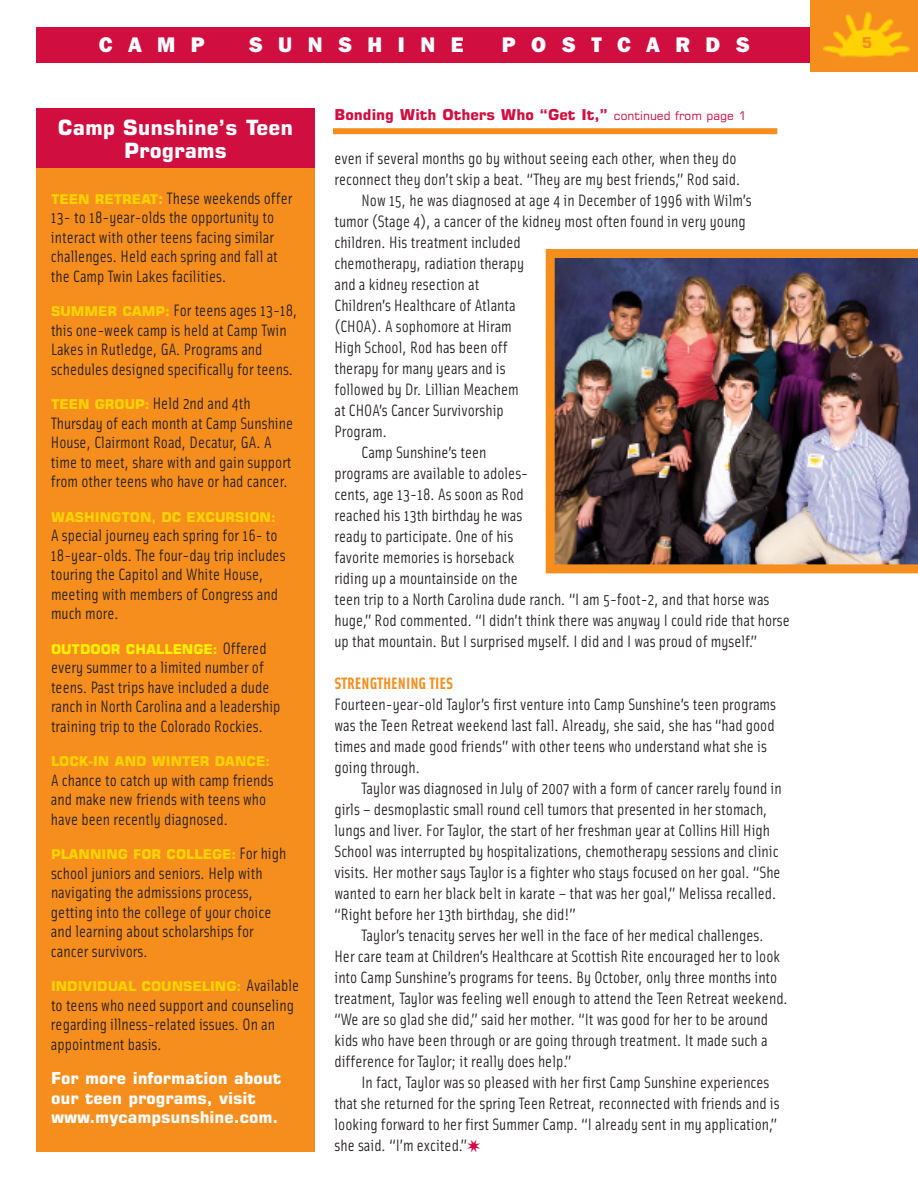
<style>
.page{position:relative;width:918px;height:1188px;background:#fff}
.page>*{position:absolute;margin:0;border:0;box-sizing:border-box;transform-origin:0 0}
.t1{font:700 21px/22.5px "Square 721 BT";color:#fff;text-align:center}
.t2{font:800 21px "Franklin Gothic IT Cby BT";letter-spacing:.74em;color:#fff}
.t3{font:16.5px/19.5px "Solex";color:#231f20}
.t4{font:700 16.5px/19.5px "Square 721 BT";color:#fff}
.t5{font:700 16.5px "Solex";color:#f68e1e}
.t6{font:700 15px "Square 721 BT";color:#d10e40}
.t7{font:700 15px "Square 721 BT";color:#f68e1e}
.t8{font:700 13.5px "Square 721 BT";color:#fed304}
.t9{font:700 13.5px "Square 721 BT";color:#fff101}
.s1{font-family:"Square 721 BT";font-weight:700;font-size:13.5px;color:#fed304}
.s2{font-family:"Square 721 BT";font-weight:700;font-size:15px;color:#fed304}
.s3{font-family:"Solex";font-weight:400;font-size:16.5px;color:#231f20}
.s4{font-weight:400;font-size:12px}
.s5{color:#d10e40}
</style>
<div class="page">
<div style="left:36px;top:27px;width:846px;height:36px;background:#d10e40"></div>
<div style="left:810px;top:0;width:108px;height:72px;background:#f68e1e"></div>
<img style="left:824px;top:13px;width:86px;height:45px">
<div style="left:36px;top:162px;width:279px;height:990px;background:#f68e1e"></div>
<div style="left:36px;top:108px;width:279px;height:59px;background:#d10e40"></div>
<div style="left:333px;top:128px;width:444px;height:6px;background:#f68e1e"></div>
<img style="left:546px;top:249px;width:372px;height:324px">
<p class="t2" style="left:99px;top:37px;width:107px">CAMP</p>
<p class="t2" style="left:249px;top:37px;width:217px">SUNSHINE</p>
<p class="t2" style="left:502px;top:37px;width:249px">POSTCARDS</p>
<p class="t7" style="left:862px;top:37px;width:12px">5</p>
<p class="t1" style="left:58px;top:119px;width:237px">Camp Sunshine’s Teen<br>Programs</p>
<p class="t3" style="left:51px;top:188px;width:243px"><span class="s1">TEEN RETREAT</span><span class="s2">:</span> These weekends offer 13- to 18-year-olds the opportunity to interact with other teens facing similar challenges. Held each spring and fall at the Camp Twin Lakes facilities.</p>
<p class="t3" style="left:51px;top:301px;width:248px"><span class="s1">SUMMER CAMP:</span> For teens ages 13-18, this one-week camp is held at Camp Twin Lakes in Rutledge, GA. Programs and schedules designed specifically for teens.</p>
<p class="t3" style="left:51px;top:394px;width:244px"><span class="s1">TEEN GROUP:</span> Held 2nd and 4th Thursday of each month at Camp Sunshine House, Clairmont Road, Decatur, GA. A time to meet, share with and gain support from other teens who have or had cancer.</p>
<p class="t8" style="left:51px;top:512px;width:226px">WASHINGTON, DC EXCURSION:</p>
<p class="t3" style="left:51px;top:526px;width:236px">A special journey each spring for 16- to 18-year-olds. The four-day trip includes touring the Capitol and White House, meeting with members of Congress and much more.</p>
<p class="t9" style="left:51px;top:644px;width:217px">OUTDOOR CHALLENGE: <span class="s3">Offered</span></p>
<p class="t3" style="left:51px;top:658px;width:231px">every summer to a limited number of teens. Past trips have included a dude ranch in North Carolina and a leadership training trip to the Colorado Rockies.</p>
<p class="t8" style="left:51px;top:756px;width:221px">LOCK-IN AND WINTER DANCE:</p>
<p class="t3" style="left:51px;top:770px;width:224px">A chance to catch up with camp friends and make new friends with teens who have been recently diagnosed.</p>
<p class="t8" style="left:51px;top:849px;width:237px">PLANNING FOR COLLEGE: <span class="s3">For high</span></p>
<p class="t3" style="left:51px;top:863px;width:222px">school juniors and seniors. Help with navigating the admissions process, getting into the college of your choice and learning about scholarships for cancer survivors.</p>
<p class="t8" style="left:51px;top:981px;width:250px">INDIVIDUAL COUNSELING: <span class="s3">Available</span></p>
<p class="t3" style="left:51px;top:995px;width:245px">to teens who need support and counseling regarding illness-related issues. On an appointment basis.</p>
<p class="t4" style="left:51px;top:1070px;width:232px">For more information about our teen programs, visit www.mycampsunshine.com.</p>
<p class="t6" style="left:334px;top:109px;width:414px">Bonding With Others Who “Get It,” <span class="s4">continued from page 1</span></p>
<p class="t3" style="left:334px;top:149px;width:404px">even if several months go by without seeing each other, when they do</p>
<p class="t3" style="left:334px;top:170px;width:408px">reconnect they don’t skip a beat. “They are my best friends,” Rod said.</p>
<p class="t3" style="left:361px;top:191px;width:392px">Now 15, he was diagnosed at age 4 in December of 1996 with Wilm’s</p>
<p class="t3" style="left:334px;top:212px;width:413px">tumor (Stage 4), a cancer of the kidney most often found in very young</p>
<p class="t3" style="left:334px;top:233px;width:188px">children. His treatment included</p>
<p class="t3" style="left:334px;top:254px;width:191px">chemotherapy, radiation therapy</p>
<p class="t3" style="left:334px;top:275px;width:146px">and a kidney resection at</p>
<p class="t3" style="left:334px;top:296px;width:183px">Children’s Healthcare of Atlanta</p>
<p class="t3" style="left:334px;top:317px;width:179px">(CHOA). A sophomore at Hiram</p>
<p class="t3" style="left:334px;top:338px;width:175px">High School, Rod has been off</p>
<p class="t3" style="left:334px;top:359px;width:173px">therapy for many years and is</p>
<p class="t3" style="left:334px;top:380px;width:186px">followed by Dr. Lillian Meachem</p>
<p class="t3" style="left:334px;top:401px;width:171px">at CHOA’s Cancer Survivorship</p>
<p class="t3" style="left:334px;top:422px;width:54px">Program.</p>
<p class="t3" style="left:361px;top:443px;width:127px">Camp Sunshine’s teen</p>
<p class="t3" style="left:334px;top:464px;width:195px">programs are available to adoles-</p>
<p class="t3" style="left:334px;top:485px;width:191px">cents, age 13-18. As soon as Rod</p>
<p class="t3" style="left:334px;top:506px;width:189px">reached his 13th birthday he was</p>
<p class="t3" style="left:334px;top:527px;width:180px">ready to participate. One of his</p>
<p class="t3" style="left:334px;top:548px;width:181px">favorite memories is horseback</p>
<p class="t3" style="left:334px;top:569px;width:185px">riding up a mountainside on the</p>
<p class="t3" style="left:334px;top:590px;width:437px">teen trip to a North Carolina dude ranch. “I am 5-foot-2, and that horse was</p>
<p class="t3" style="left:334px;top:611px;width:457px">huge,” Rod commented. “I didn’t think there was anyway I could ride that horse</p>
<p class="t3" style="left:334px;top:632px;width:424px">up that mountain. But I surprised myself. I did and I was proud of myself.”</p>
<p class="t5" style="left:334px;top:674px;width:120px">STRENGTHENING TIES</p>
<p class="t3" style="left:334px;top:694px;width:443px;line-height:21px">Fourteen-year-old Taylor’s first venture into Camp Sunshine’s teen programs was the Teen Retreat weekend last fall. Already, she said, she has “had good times and made good friends” with other teens who understand what she is going through.</p>
<p class="t3" style="left:334px;top:778px;width:449px;line-height:21px;text-indent:27px">Taylor was diagnosed in July of 2007 with a form of cancer rarely found in girls – desmoplastic small round cell tumors that presented in her stomach, lungs and liver. For Taylor, the start of her freshman year at Collins Hill High School was interrupted by hospitalizations, chemotherapy sessions and clinic visits. Her mother says Taylor is a fighter who stays focused on her goal. “She wanted to earn her black belt in karate – that was her goal,” Melissa recalled. “Right before her 13th birthday, she did!”</p>
<p class="t3" style="left:335px;top:925px;width:455px;line-height:21px;text-indent:27px">Taylor’s tenacity serves her well in the face of her medical challenges.<br>Her care team at Children’s Healthcare at Scottish Rite encouraged her to look into Camp Sunshine’s programs for teens. By October, only three months into treatment, Taylor was feeling well enough to attend the Teen Retreat weekend. “We are so glad she did,” said her mother. “It was good for her to be around kids who have been through or are going through treatment. It made such a difference for Taylor; it really does help.”</p>
<p class="t3" style="left:335px;top:1072px;width:447px;line-height:21px;text-indent:27px">In fact, Taylor was so pleased with her first Camp Sunshine experiences that she returned for the spring Teen Retreat, reconnected with friends and is looking forward to her first Summer Camp. “I already sent in my application,” she said. “I’m excited.”<span class="s5">✷</span></p>
</div>
